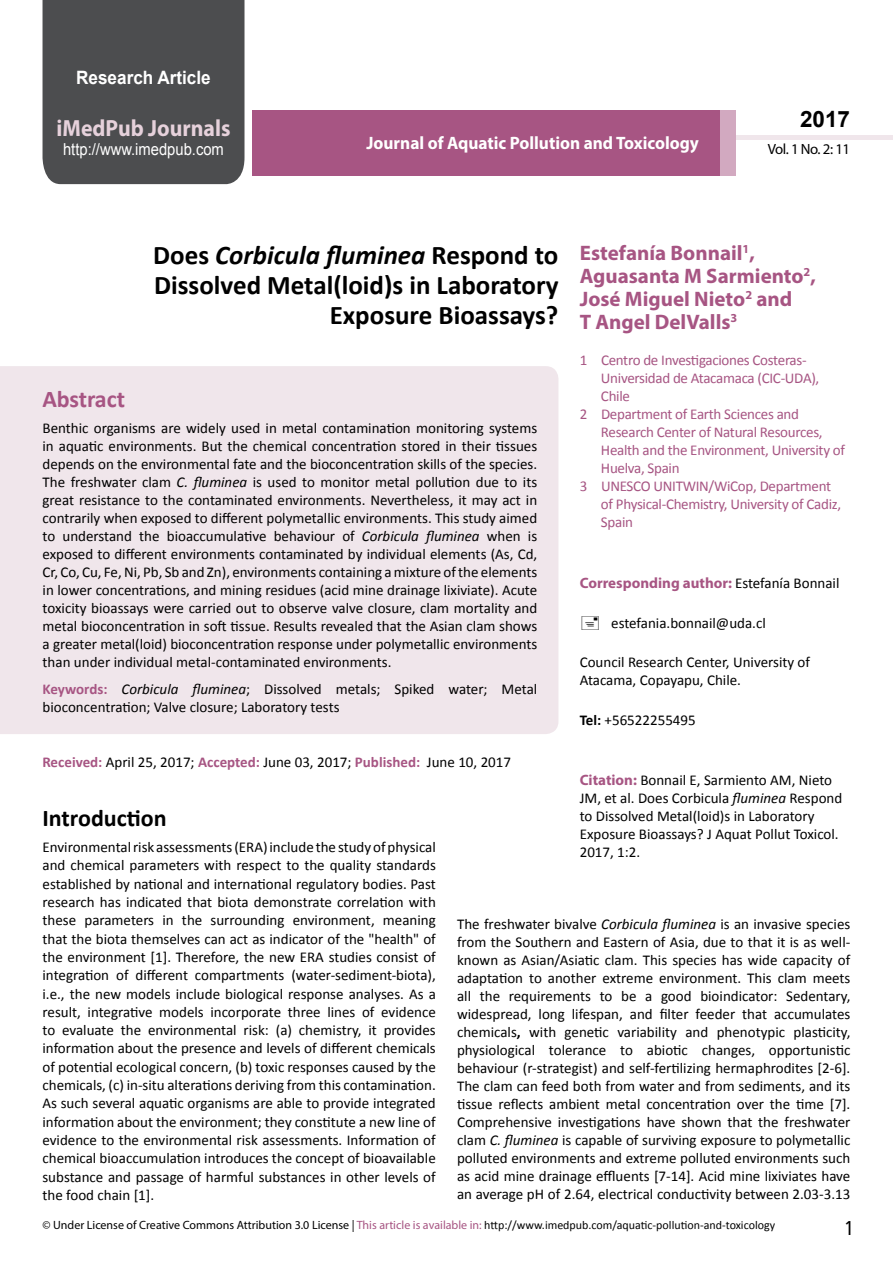
<style>
.page{position:relative;width:893px;height:1263px;background:#fff}
.page>*{position:absolute;margin:0;border:0;box-sizing:border-box;transform-origin:0 0}
.t1{font:700 27px/29.7px "Calibri";color:#000;text-align:right}
.t2{font:25.5px "Tunga";color:#000}
.t3{font:700 24px "Calibri";color:#000}
.t4{font:700 24px "Calibri";letter-spacing:-.005em;color:#a75583}
.t5{font:700 23.4px "Myriad Pro";color:#e6d1db;scale:.93 1}
.t6{font:700 22.5px "Arial";color:#000}
.t7{font:700 21px/23.1px "Myriad Pro";color:#a75583}
.t8{font:700 18.45px "Arial";color:#fff;scale:.93 1}
.t9{font:700 18px "Myriad Pro";color:#fff;scale:.96 1}
.t10{font:16.5px "Arial";color:#fff;scale:.89 1}
.t11{font:15px/18px "Calibri";color:#000}
.t12{font:15px "Calibri";letter-spacing:-.02em;color:#a75583}
.t13{font:700 15px "Myriad Pro";color:#a75583}
.t14{font:14.85px "Myriad Pro";letter-spacing:-.03em;color:#000}
.t15{font:12px "Calibri";color:#000}
.s1{font-style:italic}
.s2{font-weight:700;color:#a75583}
.s3{font-family:"Calibri";font-weight:400;color:#000}
.s4{font-weight:700}
.s5{font-family:"Myriad Pro";font-weight:700;color:#a75583}
.s6{font-family:"Myriad Pro"}
.s7{font-family:"Myriad Pro";color:#a75583}
</style>
<div class="page">
<div style="left:736px;top:135px;width:157px;height:5px;background:#f0e6eb"></div>
<div style="left:252px;top:110px;width:469px;height:66px;background:#a75583"></div>
<div style="left:720px;top:110px;width:16px;height:66px;background:#d2a9c0"></div>
<div style="left:43px;top:0;width:201px;height:184px;background:#4c4d4f"></div>
<div style="left:0;top:366px;width:558px;height:368px;background:#f0e6eb"></div>
<p class="t8" style="left:76px;top:65px;width:146px">Research Article</p>
<h3 class="t5" style="left:57px;top:113px;width:188px">iMedPub Journals</h3>
<p class="t10" style="left:63px;top:138px;width:182px">http://www.imedpub.com</p>
<p class="t9" style="left:366px;top:132px;width:348px">Journal of Aquatic Pollution and Toxicology</p>
<h3 class="t6" style="left:800px;top:104px;width:52px">2017</h3>
<p class="t14" style="left:768px;top:140px;width:84px">Vol. 1 No. 2: 11</p>
<h1 class="t1" style="left:153px;top:240px;width:407px">Does <span class="s1">Corbicula fluminea</span> Respond to<br>Dissolved Metal(loid)s in Laboratory<br>Exposure Bioassays?</h1>
<h3 class="t4" style="left:43px;top:384px;width:84px">Abstract</h3>
<p class="t11" style="left:43px;top:419px;width:496px;text-align:justify">Benthic organisms are widely used in metal contamination monitoring systems in aquatic environments. But the chemical concentration stored in their tissues depends on the environmental fate and the bioconcentration skills of the species.<br>The freshwater clam <span class="s1">C. fluminea</span> is used to monitor metal pollution due to its great resistance to the contaminated environments. Nevertheless, it may act in contrarily when exposed to different polymetallic environments. This study aimed to understand the bioaccumulative behaviour of <span class="s1">Corbicula fluminea</span> when is exposed to different environments contaminated by individual elements (As, Cd, Cr, Co, Cu, Fe,Ni, Pb, Sb and Zn), environments containing amixture ofthe elements in lower concentrations, and mining residues (acid mine drainage lixiviate). Acute toxicity bioassays were carried out to observe valve closure, clam mortality and metal bioconcentration in soft tissue. Results revealed that the Asian clam shows a greater metal(loid) bioconcentration response under polymetallic environments than under individual metal-contaminated environments.</p>
<p class="t11" style="left:43px;top:680px;width:496px"><span class="s2">Keywords:</span> <span class="s1">Corbicula fluminea</span>; Dissolved metals; Spiked water; Metal bioconcentration; Valve closure; Laboratory tests</p>
<p class="t11" style="left:42px;top:753px;width:470px"><span class="s2">Received:</span> April 25, 2017; <span class="s2">Accepted:</span> June 03, 2017; <span class="s2">Published:</span> June 10, 2017</p>
<h3 class="t7" style="left:580px;top:240px;width:238px">Estefanía Bonnail<sup>1</sup>,<br>Aguasanta M Sarmiento<sup>2</sup>,<br>José Miguel Nieto<sup>2</sup> and<br>T Angel DelValls<sup>3</sup></h3>
<p class="t12" style="left:580px;top:351px;width:228px">1 Centro de Investigaciones Costeras-</p>
<p class="t12" style="left:601px;top:369px;width:220px">Universidad de Atacamaca (CIC-UDA),</p>
<p class="t12" style="left:601px;top:387px;width:31px">Chile</p>
<p class="t12" style="left:580px;top:405px;width:221px">2 Department of Earth Sciences and</p>
<p class="t12" style="left:601px;top:423px;width:223px">Research Center of Natural Resources,</p>
<p class="t12" style="left:601px;top:441px;width:246px">Health and the Environment, University of</p>
<p class="t12" style="left:601px;top:459px;width:80px">Huelva, Spain</p>
<p class="t12" style="left:580px;top:477px;width:253px">3 UNESCO UNITWIN/WiCop, Department</p>
<p class="t12" style="left:601px;top:495px;width:242px">of Physical-Chemistry, University of Cadiz,</p>
<p class="t12" style="left:601px;top:513px;width:34px">Spain</p>
<p class="t13" style="left:580px;top:573px;width:261px">Corresponding author: <span class="s3">Estefanía Bonnail</span></p>
<p class="t11" style="left:611px;top:614px;width:156px">estefania.bonnail@uda.cl</p>
<p class="t11" style="left:580px;top:653px;width:232px">Council Research Center, University of<br>Atacama, Copayapu, Chile.</p>
<p class="t11" style="left:580px;top:711px;width:118px"><span class="s4">Tel:</span> +56522255495</p>
<h3 class="t3" style="left:43px;top:802px;width:126px">Introduction</h3>
<p class="t11" style="left:42px;top:838px;width:395px;text-align:justify">Environmentalrisk assessments(ERA)include the studyofphysical and chemical parameters with respect to the quality standards established by national and international regulatory bodies. Past research has indicated that biota demonstrate correlation with these parameters in the surrounding environment, meaning that the biota themselves can act as indicator of the "health" of the environment [1]. Therefore, the new ERA studies consist of integration of different compartments (water-sediment-biota), i.e., the new models include biological response analyses. As a result, integrative models incorporate three lines of evidence to evaluate the environmental risk: (a) chemistry, it provides information about the presence and levels of different chemicals of potential ecological concern, (b) toxic responses caused by the chemicals, (c) in-situ alterations deriving from this contamination.<br>As such several aquatic organisms are able to provide integrated information about the environment; they constitute a new line of evidence to the environmental risk assessments. Information of chemical bioaccumulation introduces the concept of bioavailable substance and passage of harmful substances in other levels of the food chain [1].</p>
<p class="t11" style="left:580px;top:771px;width:264px"><span class="s5">Citation:</span> Bonnail E, Sarmiento AM, Nieto JM, et al. Does Corbicula <span class="s1">fluminea</span> Respond to Dissolved Metal(loid)s in Laboratory Exposure Bioassays? J Aquat Pollut Toxicol.<br>2017, 1:2.</p>
<p class="t11" style="left:457px;top:915px;width:395px;text-align:justify">The freshwater bivalve <span class="s1">Corbicula fluminea</span> is an invasive species from the Southern and Eastern of Asia, due to that it is as well&shy;known as Asian/Asiatic clam. This species has wide capacity of adaptation to another extreme environment. This clam meets all the requirements to be a good bioindicator: Sedentary, widespread, long lifespan, and filter feeder that accumulates chemicals<span class="s4">,</span> with genetic variability and phenotypic plasticity, physiological tolerance to abiotic changes, opportunistic behaviour (r-strategist) and self-fertilizing hermaphrodites [2-6].<br>The clam can feed both from water and from sediments, and its tissue reflects ambient metal concentration over the time [7].<br>Comprehensive investigations have shown that the freshwater clam <span class="s1">C. fluminea</span> is capable of surviving exposure to polymetallic polluted environments and extreme polluted environments such as acid mine drainage effluents [7-14]. Acid mine lixiviates have an average pH of 2.64, electrical conductivity between 2.03-3.13</p>
<p class="t15" style="left:43px;top:1218px;width:734px"><span class="s6">© Under License of Creative Commons Attribution 3.0 License |</span> <span class="s7">This article is available in:</span> http://www.imedpub.com/aquatic-pollution-and-toxicology</p>
<h2 class="t2" style="left:845px;top:1211px;width:9px">1</h2>
</div>
